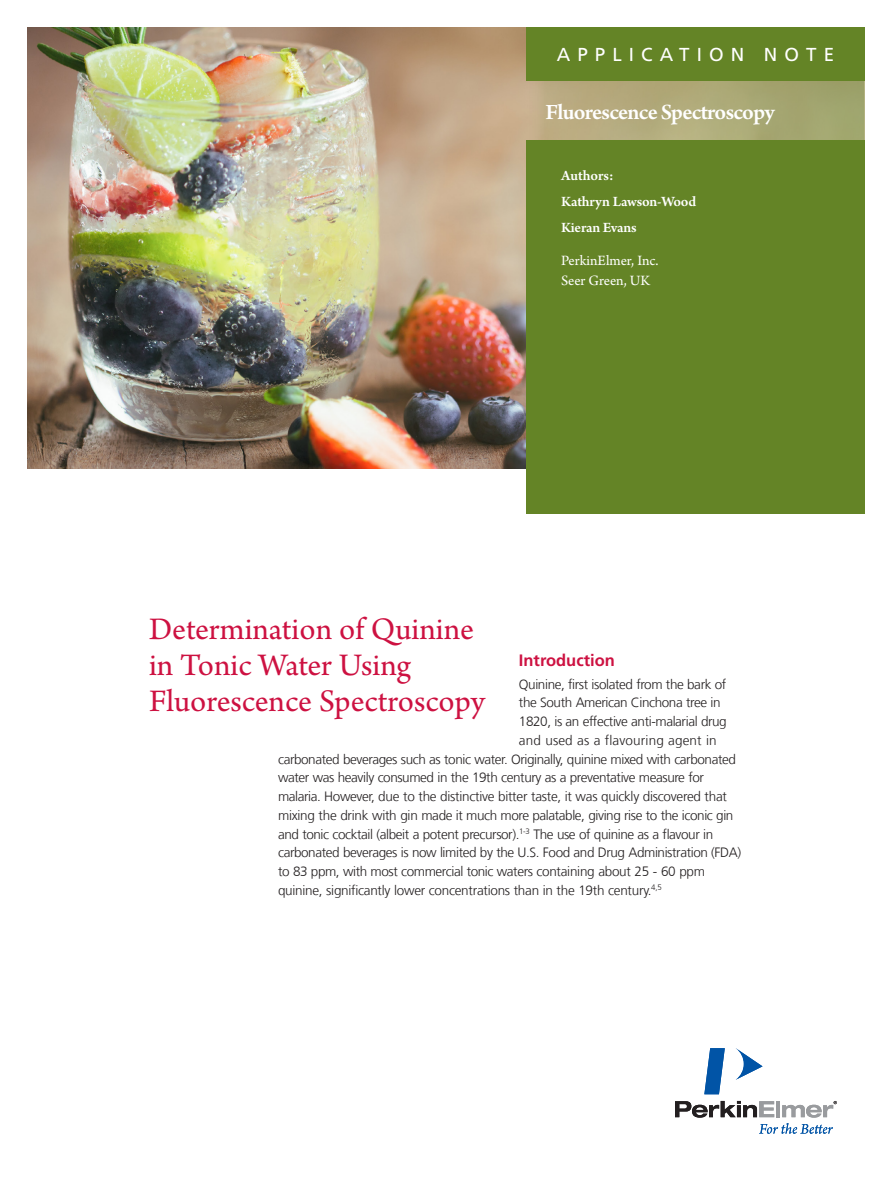
<style>
.page{position:relative;width:891px;height:1188px;background:#fff}
.page>*{position:absolute;margin:0;border:0;box-sizing:border-box;transform-origin:0 0}
.Intro_Head{font:33px/36px "Arno Pro";color:#cd1141}
.Product_header_panto{font:600 23.1px "Arno Pro";letter-spacing:-.035em;color:#fff}
.t1{font:18.75px "Frutiger LT Com";letter-spacing:.38em;color:#fff}
.table{font:700 16.5px "Frutiger LT Com";color:#cd1141}
.Body{font:600 15px "Arno Pro";letter-spacing:-.01em;color:#fff}
.Body-2{font:15px/19.5px "Arno Pro";color:#fff}
.Paragraph_Head{font:300 13.5px "Frutiger LT Com";letter-spacing:-.03em;color:#231f20}
.Paragraph_Head-2{font:300 13.5px "Frutiger LT Com";letter-spacing:.01em;color:#231f20}
</style>
<div class="page">
<svg style="left:736px;top:1048px;width:27px;height:32px"></svg>
<svg style="left:704px;top:1048px;width:21px;height:46px"></svg>
<svg style="left:675px;top:1101px;width:162px;height:33px"></svg>
<img style="left:28px;top:27px;width:498px;height:442px">
<div style="left:525px;top:76px;width:340px;height:118px;background:linear-gradient(to right,#c1ae87,#9da46b)"></div>
<div style="left:526px;top:27px;width:339px;height:54px;background:#648426"></div>
<div style="left:526px;top:140px;width:339px;height:374px;background:#648426"></div>
<p class="t1" style="left:557px;top:43px;width:279px">APPLICATION NOTE</p>
<p class="Product_header_panto" style="left:546px;top:99px;width:231px">Fluorescence Spectroscopy</p>
<p class="Body" style="left:561px;top:167px;width:54px">Authors:</p>
<p class="Body" style="left:561px;top:193px;width:137px">Kathryn Lawson-Wood</p>
<p class="Body" style="left:561px;top:219px;width:77px">Kieran Evans</p>
<p class="Body-2" style="left:561px;top:252px;width:99px">PerkinElmer, Inc.<br>Seer Green, UK</p>
<p class="Intro_Head" style="left:149px;top:613px;width:337px">Determination of Quinine in Tonic Water Using<br>Fluorescence Spectroscopy</p>
<p class="table" style="left:519px;top:650px;width:97px">Introduction</p>
<p class="Paragraph_Head" style="left:519px;top:676px;width:209px">Quinine, first isolated from the bark of</p>
<p class="Paragraph_Head" style="left:519px;top:695px;width:203px">the South American Cinchona tree in</p>
<p class="Paragraph_Head" style="left:519px;top:714px;width:209px">1820, is an effective anti-malarial drug</p>
<p class="Paragraph_Head-2" style="left:519px;top:732px;width:199px">and used as a flavouring agent in</p>
<p class="Paragraph_Head" style="left:278px;top:751px;width:459px">carbonated beverages such as tonic water. Originally, quinine mixed with carbonated</p>
<p class="Paragraph_Head" style="left:278px;top:770px;width:427px">water was heavily consumed in the 19th century as a preventative measure for</p>
<p class="Paragraph_Head" style="left:278px;top:789px;width:450px">malaria. However, due to the distinctive bitter taste, it was quickly discovered that</p>
<p class="Paragraph_Head" style="left:278px;top:807px;width:457px">mixing the drink with gin made it much more palatable, giving rise to the iconic gin</p>
<p class="Paragraph_Head" style="left:278px;top:826px;width:437px">and tonic cocktail (albeit a potent precursor).<sup>1-3</sup> The use of quinine as a flavour in</p>
<p class="Paragraph_Head" style="left:278px;top:845px;width:465px">carbonated beverages is now limited by the U.S. Food and Drug Administration (FDA)</p>
<p class="Paragraph_Head" style="left:278px;top:864px;width:428px">to 83 ppm, with most commercial tonic waters containing about 25 - 60 ppm</p>
<p class="Paragraph_Head" style="left:278px;top:882px;width:385px">quinine, significantly lower concentrations than in the 19th century.<sup>4,5</sup></p>
</div>
